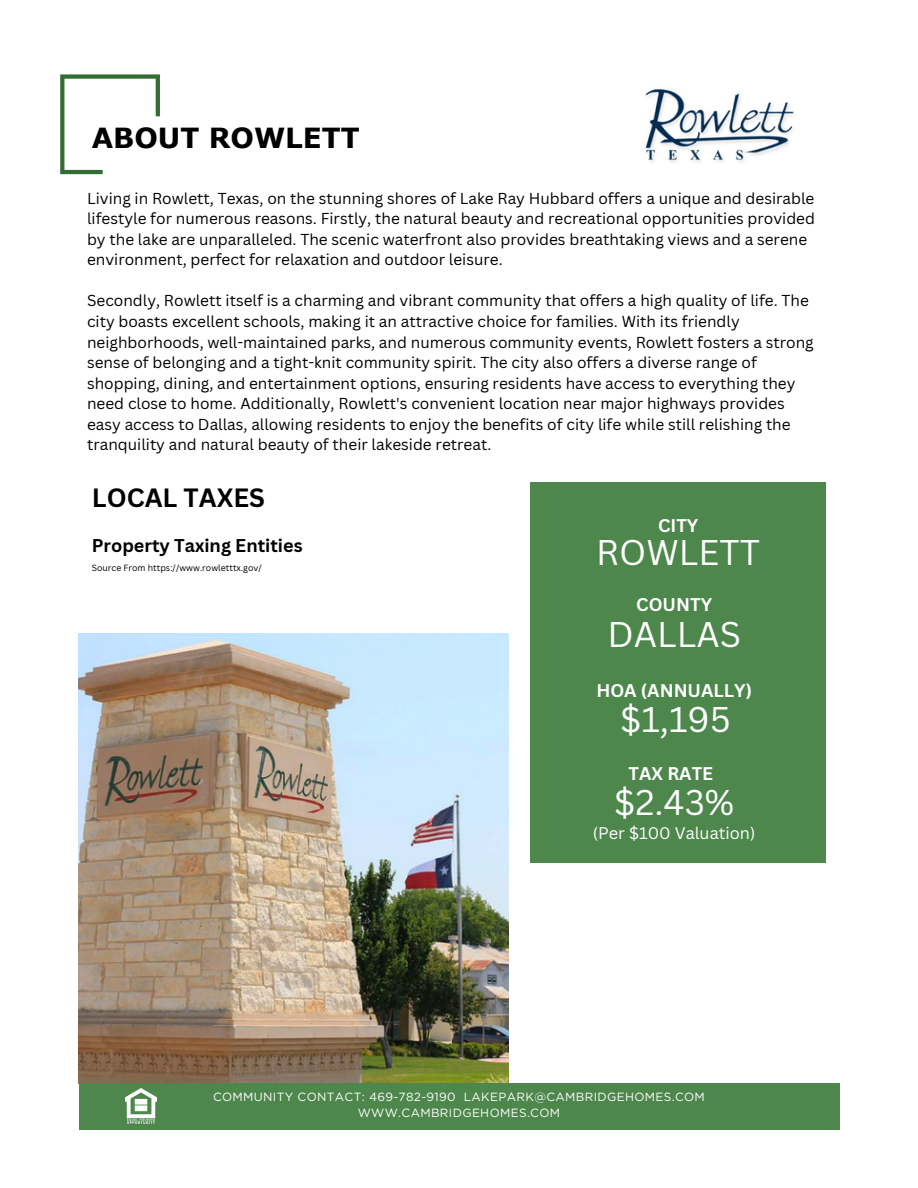
<style>
.page{position:relative;width:918px;height:1188px;background:#fff}
.page>*{position:absolute;margin:0;border:0;box-sizing:border-box;transform-origin:0 0}
.t1{font:34.8px "Canva Sans";color:#fff}
.t2{font:700 27.75px "Verdana";color:#000}
.t3{font:700 25.8px "Canva Sans";color:#000}
.t4{font:700 18px "Canva Sans";color:#000}
.t5{font:700 17.85px "Canva Sans";color:#fff}
.t6{font:16.35px "Canva Sans";color:#fff}
.t7{font:15.45px/20.5px "Canva Sans";color:#000}
.t8{font:11.85px "Gotham HTF";letter-spacing:.03em;color:#fff}
.t9{font:8.7px "Canva Sans";color:#000}
</style>
<div class="page">
<svg style="left:60px;top:74px;width:100px;height:100px"></svg>
<div style="left:530px;top:482px;width:296px;height:381px;background:#4d874c"></div>
<img style="left:645px;top:89px;width:149px;height:74px">
<img style="left:79px;top:633px;width:430px;height:450px">
<div style="left:79px;top:1083px;width:760px;height:47px;background:#4d874c"></div>
<img style="left:125px;top:1089px;width:32px;height:34px">
<p class="t2" style="left:92px;top:120px;width:269px">ABOUT ROWLETT</p>
<p class="t7" style="left:87px;top:187px;width:729px">Living in Rowlett, Texas, on the stunning shores of Lake Ray Hubbard offers a unique and desirable lifestyle for numerous reasons. Firstly, the natural beauty and recreational opportunities provided by the lake are unparalleled. The scenic waterfront also provides breathtaking views and a serene environment, perfect for relaxation and outdoor leisure.</p>
<p class="t7" style="left:87px;top:290px;width:728px">Secondly, Rowlett itself is a charming and vibrant community that offers a high quality of life. The city boasts excellent schools, making it an attractive choice for families. With its friendly neighborhoods, well-maintained parks, and numerous community events, Rowlett fosters a strong sense of belonging and a tight-knit community spirit. The city also offers a diverse range of shopping, dining, and entertainment options, ensuring residents have access to everything they need close to home. Additionally, Rowlett's convenient location near major highways provides easy access to Dallas, allowing residents to enjoy the benefits of city life while still relishing the tranquility and natural beauty of their lakeside retreat.</p>
<h1 class="t3" style="left:92px;top:479px;width:175px">LOCAL TAXES</h1>
<h4 class="t4" style="left:92px;top:533px;width:212px">Property Taxing Entities</h4>
<h4 class="t9" style="left:92px;top:562px;width:172px">Source From https://www.rowletttx.gov/</h4>
<p class="t5" style="left:658px;top:513px;width:42px">CITY</p>
<h3 class="t1" style="left:596px;top:528px;width:165px">ROWLETT</h3>
<h4 class="t5" style="left:636px;top:592px;width:77px">COUNTY</h4>
<h5 class="t1" style="left:607px;top:610px;width:135px">DALLAS</h5>
<p class="t5" style="left:596px;top:678px;width:157px">HOA (ANNUALLY)</p>
<p class="t1" style="left:620px;top:695px;width:112px">$1,195</p>
<h1 class="t5" style="left:629px;top:761px;width:86px">TAX RATE</h1>
<p class="t1" style="left:614px;top:778px;width:122px">$2.43%</p>
<h2 class="t6" style="left:593px;top:822px;width:164px">(Per $100 Valuation)</h2>
<h2 class="t8" style="left:213px;top:1091px;width:493px">COMMUNITY CONTACT: 469-782-9190 LAKEPARK@CAMBRIDGEHOMES.COM</h2>
<h6 class="t8" style="left:358px;top:1106px;width:204px">WWW.CAMBRIDGEHOMES.COM</h6>
</div>
